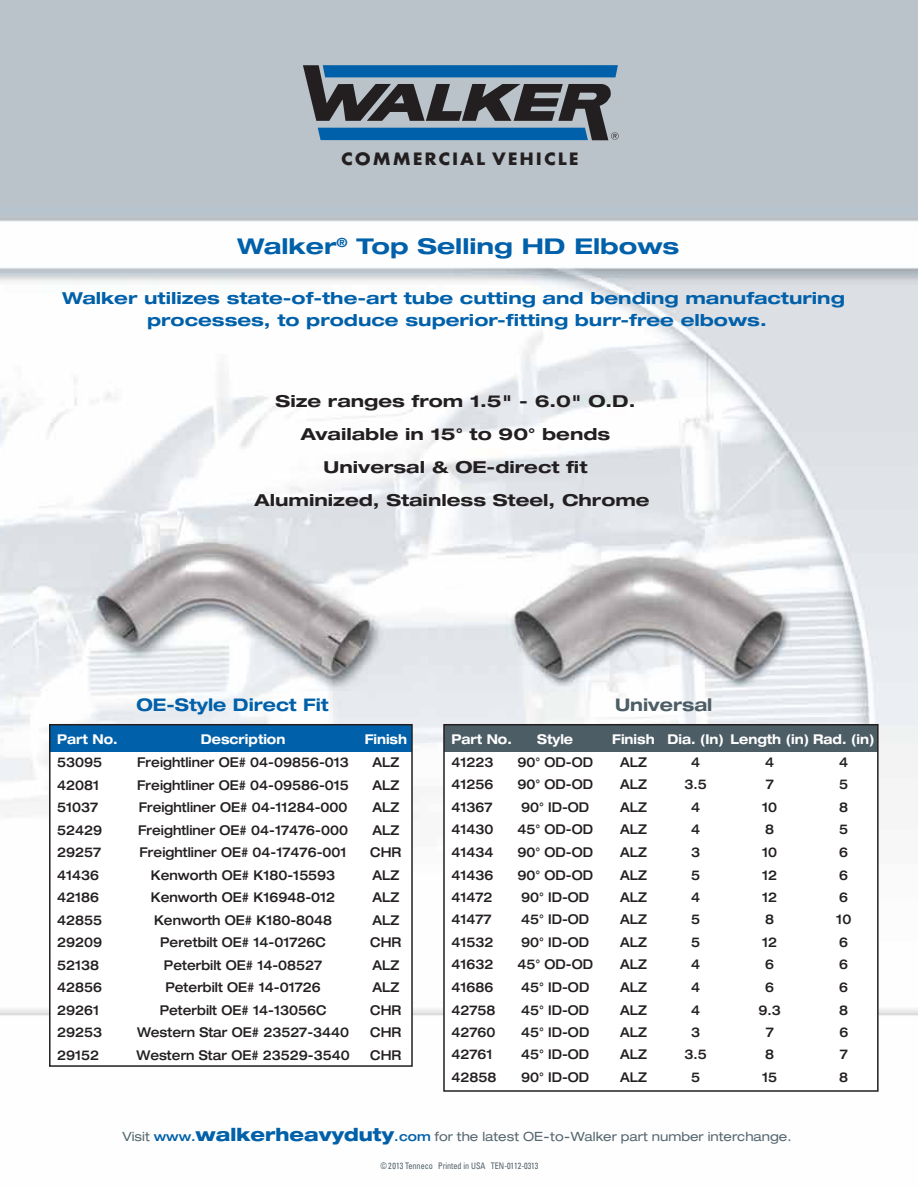
<style>
.page{position:relative;width:918px;height:1188px;background:#fff}
.page>*{position:absolute;margin:0;border:0;box-sizing:border-box;transform-origin:0 0}
.t1{font:700 expanded 21.75px "Helvetica Neue";color:#0060a9;scale:1.1 1}
.t2{font:700 18.75px "Futura TOT";letter-spacing:.1em;color:#231f20;scale:1.05 1}
.t3{font:700 expanded 17.4px "Helvetica Neue";color:#0060a9}
.t4{font:700 expanded 17.4px "Helvetica Neue";color:#4d5d65}
.t5{font:700 expanded 16.5px/22.5px "Helvetica Neue";color:#0060a9;text-align:center;scale:1.1 1}
.t6{font:700 expanded 16.5px/33px "Helvetica Neue";color:#231f20;text-align:center;scale:1.1 1}
.t7{font:500 expanded 13.5px "Helvetica Neue";color:#231f20;scale:.9 1}
.t8{font:700 expanded 13.5px "Helvetica Neue";color:#fff;scale:.9 1}
.t9{font:expanded 12.75px "Helvetica Neue";color:#576770}
.t10{font:condensed 9px "Univers";color:#4d5d65;scale:.9 1}
.s1{font-weight:500;color:#0060a9}
.s2{font-weight:800;font-size:18px;color:#0060a9}
</style>
<div class="page">
<img style="left:0;top:0;width:918px;height:1016px">
<svg style="left:303px;top:65px;width:316px;height:75px;background:#526f88"></svg>
<div style="left:50px;top:725px;width:362px;height:341px;background:#fff"></div>
<div style="left:50px;top:724px;width:362px;height:28px;background:#0060a9"></div>
<div style="left:49px;top:724px;width:364px;height:343px;border:2px solid #231f20"></div>
<div style="left:444px;top:725px;width:434px;height:365px;background:#fff"></div>
<div style="left:444px;top:724px;width:434px;height:28px;background:#4d5d65"></div>
<div style="left:443px;top:724px;width:436px;height:368px;border:2px solid #231f20"></div>
<h2 class="t2" style="left:341px;top:147px;width:228px">COMMERCIAL VEHICLE</h2>
<h1 class="t1" style="left:237px;top:233px;width:403px">Walker<sup>®</sup> Top Selling HD Elbows</h1>
<p class="t5" style="left:62px;top:286px;width:713px">Walker utilizes state-of-the-art tube cutting and bending manufacturing processes, to produce superior-fitting burr-free elbows.</p>
<p class="t6" style="left:255px;top:384px;width:361px">Size ranges from 1.5" - 6.0" O.D.<br>Available in 15° to 90° bends<br>Universal &amp; OE-direct fit<br>Aluminized, Stainless Steel, Chrome</p>
<p class="t3" style="left:137px;top:694px;width:194px">OE-Style Direct Fit</p>
<p class="t4" style="left:615px;top:694px;width:99px">Universal</p>
<p class="t8" style="left:57px;top:731px;width:69px">Part No.</p>
<p class="t8" style="left:201px;top:731px;width:95px">Description</p>
<p class="t8" style="left:365px;top:731px;width:49px">Finish</p>
<p class="t7" style="left:57px;top:754px;width:51px">53095</p>
<p class="t7" style="left:137px;top:754px;width:237px">Freightliner OE# 04-09856-013</p>
<p class="t7" style="left:373px;top:754px;width:31px">ALZ</p>
<p class="t7" style="left:57px;top:776px;width:48px">42081</p>
<p class="t7" style="left:137px;top:776px;width:237px">Freightliner OE# 04-09586-015</p>
<p class="t7" style="left:373px;top:776px;width:31px">ALZ</p>
<p class="t7" style="left:57px;top:799px;width:47px">51037</p>
<p class="t7" style="left:139px;top:799px;width:233px">Freightliner OE# 04-11284-000</p>
<p class="t7" style="left:373px;top:799px;width:31px">ALZ</p>
<p class="t7" style="left:57px;top:821px;width:51px">52429</p>
<p class="t7" style="left:138px;top:821px;width:235px">Freightliner OE# 04-17476-000</p>
<p class="t7" style="left:373px;top:821px;width:31px">ALZ</p>
<p class="t7" style="left:57px;top:844px;width:50px">29257</p>
<p class="t7" style="left:140px;top:844px;width:231px">Freightliner OE# 04-17476-001</p>
<p class="t7" style="left:370px;top:844px;width:36px">CHR</p>
<p class="t7" style="left:57px;top:866px;width:48px">41436</p>
<p class="t7" style="left:151px;top:866px;width:206px">Kenworth OE# K180-15593</p>
<p class="t7" style="left:373px;top:866px;width:31px">ALZ</p>
<p class="t7" style="left:57px;top:889px;width:48px">42186</p>
<p class="t7" style="left:151px;top:889px;width:206px">Kenworth OE# K16948-012</p>
<p class="t7" style="left:373px;top:889px;width:31px">ALZ</p>
<p class="t7" style="left:57px;top:911px;width:51px">42855</p>
<p class="t7" style="left:154px;top:911px;width:200px">Kenworth OE# K180-8048</p>
<p class="t7" style="left:373px;top:911px;width:31px">ALZ</p>
<p class="t7" style="left:57px;top:934px;width:51px">29209</p>
<p class="t7" style="left:160px;top:934px;width:186px">Peretbilt OE# 14-01726C</p>
<p class="t7" style="left:370px;top:934px;width:36px">CHR</p>
<p class="t7" style="left:57px;top:956px;width:48px">52138</p>
<p class="t7" style="left:164px;top:956px;width:177px">Peterbilt OE# 14-08527</p>
<p class="t7" style="left:373px;top:956px;width:31px">ALZ</p>
<p class="t7" style="left:57px;top:979px;width:51px">42856</p>
<p class="t7" style="left:165px;top:979px;width:174px">Peterbilt OE# 14-01726</p>
<p class="t7" style="left:373px;top:979px;width:31px">ALZ</p>
<p class="t7" style="left:57px;top:1001px;width:48px">29261</p>
<p class="t7" style="left:160px;top:1001px;width:187px">Peterbilt OE# 14-13056C</p>
<p class="t7" style="left:370px;top:1001px;width:36px">CHR</p>
<p class="t7" style="left:57px;top:1024px;width:51px">29253</p>
<p class="t7" style="left:137px;top:1024px;width:237px">Western Star OE# 23527-3440</p>
<p class="t7" style="left:370px;top:1024px;width:36px">CHR</p>
<p class="t7" style="left:57px;top:1046px;width:48px">29152</p>
<p class="t7" style="left:137px;top:1046px;width:238px">Western Star OE# 23529-3540</p>
<p class="t7" style="left:370px;top:1046px;width:36px">CHR</p>
<p class="t8" style="left:451px;top:731px;width:69px">Part No.</p>
<p class="t8" style="left:537px;top:731px;width:41px">Style</p>
<p class="t8" style="left:612px;top:731px;width:293px">Finish Dia. (In) Length (in) Rad. (in)</p>
<p class="t7" style="left:451px;top:754px;width:48px">41223</p>
<p class="t7" style="left:517px;top:754px;width:86px">90° OD-OD</p>
<p class="t7" style="left:620px;top:754px;width:31px">ALZ</p>
<p class="t7" style="left:691px;top:754px;width:11px">4</p>
<p class="t7" style="left:765px;top:754px;width:11px">4</p>
<p class="t7" style="left:839px;top:754px;width:11px">4</p>
<p class="t7" style="left:451px;top:776px;width:48px">41256</p>
<p class="t7" style="left:517px;top:776px;width:86px">90° OD-OD</p>
<p class="t7" style="left:620px;top:776px;width:31px">ALZ</p>
<p class="t7" style="left:685px;top:776px;width:26px">3.5</p>
<p class="t7" style="left:766px;top:776px;width:11px">7</p>
<p class="t7" style="left:839px;top:776px;width:11px">5</p>
<p class="t7" style="left:451px;top:799px;width:47px">41367</p>
<p class="t7" style="left:521px;top:799px;width:77px">90° ID-OD</p>
<p class="t7" style="left:620px;top:799px;width:31px">ALZ</p>
<p class="t7" style="left:691px;top:799px;width:11px">4</p>
<p class="t7" style="left:762px;top:799px;width:18px">10</p>
<p class="t7" style="left:839px;top:799px;width:11px">8</p>
<p class="t7" style="left:451px;top:821px;width:48px">41430</p>
<p class="t7" style="left:517px;top:821px;width:86px">45° OD-OD</p>
<p class="t7" style="left:620px;top:821px;width:31px">ALZ</p>
<p class="t7" style="left:691px;top:821px;width:11px">4</p>
<p class="t7" style="left:765px;top:821px;width:11px">8</p>
<p class="t7" style="left:839px;top:821px;width:11px">5</p>
<p class="t7" style="left:451px;top:844px;width:48px">41434</p>
<p class="t7" style="left:517px;top:844px;width:86px">90° OD-OD</p>
<p class="t7" style="left:620px;top:844px;width:31px">ALZ</p>
<p class="t7" style="left:691px;top:844px;width:11px">3</p>
<p class="t7" style="left:762px;top:844px;width:18px">10</p>
<p class="t7" style="left:839px;top:844px;width:11px">6</p>
<p class="t7" style="left:451px;top:866px;width:48px">41436</p>
<p class="t7" style="left:517px;top:866px;width:86px">90° OD-OD</p>
<p class="t7" style="left:620px;top:866px;width:31px">ALZ</p>
<p class="t7" style="left:691px;top:866px;width:11px">5</p>
<p class="t7" style="left:762px;top:866px;width:18px">12</p>
<p class="t7" style="left:839px;top:866px;width:11px">6</p>
<p class="t7" style="left:451px;top:889px;width:47px">41472</p>
<p class="t7" style="left:521px;top:889px;width:77px">90° ID-OD</p>
<p class="t7" style="left:620px;top:889px;width:31px">ALZ</p>
<p class="t7" style="left:691px;top:889px;width:11px">4</p>
<p class="t7" style="left:762px;top:889px;width:18px">12</p>
<p class="t7" style="left:839px;top:889px;width:11px">6</p>
<p class="t7" style="left:451px;top:911px;width:46px">41477</p>
<p class="t7" style="left:521px;top:911px;width:77px">45° ID-OD</p>
<p class="t7" style="left:620px;top:911px;width:31px">ALZ</p>
<p class="t7" style="left:691px;top:911px;width:11px">5</p>
<p class="t7" style="left:765px;top:911px;width:11px">8</p>
<p class="t7" style="left:836px;top:911px;width:18px">10</p>
<p class="t7" style="left:451px;top:934px;width:48px">41532</p>
<p class="t7" style="left:521px;top:934px;width:77px">90° ID-OD</p>
<p class="t7" style="left:620px;top:934px;width:31px">ALZ</p>
<p class="t7" style="left:691px;top:934px;width:11px">5</p>
<p class="t7" style="left:762px;top:934px;width:18px">12</p>
<p class="t7" style="left:839px;top:934px;width:11px">6</p>
<p class="t7" style="left:451px;top:956px;width:48px">41632</p>
<p class="t7" style="left:517px;top:956px;width:86px">45° OD-OD</p>
<p class="t7" style="left:620px;top:956px;width:31px">ALZ</p>
<p class="t7" style="left:691px;top:956px;width:11px">4</p>
<p class="t7" style="left:765px;top:956px;width:11px">6</p>
<p class="t7" style="left:839px;top:956px;width:11px">6</p>
<p class="t7" style="left:451px;top:979px;width:48px">41686</p>
<p class="t7" style="left:521px;top:979px;width:77px">45° ID-OD</p>
<p class="t7" style="left:620px;top:979px;width:31px">ALZ</p>
<p class="t7" style="left:691px;top:979px;width:11px">4</p>
<p class="t7" style="left:765px;top:979px;width:11px">6</p>
<p class="t7" style="left:839px;top:979px;width:11px">6</p>
<p class="t7" style="left:451px;top:1001px;width:50px">42758</p>
<p class="t7" style="left:521px;top:1001px;width:77px">45° ID-OD</p>
<p class="t7" style="left:620px;top:1001px;width:31px">ALZ</p>
<p class="t7" style="left:691px;top:1001px;width:11px">4</p>
<p class="t7" style="left:759px;top:1001px;width:26px">9.3</p>
<p class="t7" style="left:839px;top:1001px;width:11px">8</p>
<p class="t7" style="left:451px;top:1024px;width:50px">42760</p>
<p class="t7" style="left:521px;top:1024px;width:77px">45° ID-OD</p>
<p class="t7" style="left:620px;top:1024px;width:31px">ALZ</p>
<p class="t7" style="left:691px;top:1024px;width:11px">3</p>
<p class="t7" style="left:766px;top:1024px;width:11px">7</p>
<p class="t7" style="left:839px;top:1024px;width:11px">6</p>
<p class="t7" style="left:451px;top:1046px;width:47px">42761</p>
<p class="t7" style="left:521px;top:1046px;width:77px">45° ID-OD</p>
<p class="t7" style="left:620px;top:1046px;width:31px">ALZ</p>
<p class="t7" style="left:685px;top:1046px;width:26px">3.5</p>
<p class="t7" style="left:765px;top:1046px;width:11px">8</p>
<p class="t7" style="left:840px;top:1046px;width:11px">7</p>
<p class="t7" style="left:451px;top:1069px;width:51px">42858</p>
<p class="t7" style="left:521px;top:1069px;width:77px">90° ID-OD</p>
<p class="t7" style="left:620px;top:1069px;width:31px">ALZ</p>
<p class="t7" style="left:691px;top:1069px;width:11px">5</p>
<p class="t7" style="left:762px;top:1069px;width:18px">15</p>
<p class="t7" style="left:839px;top:1069px;width:11px">8</p>
<p class="t9" style="left:123px;top:1129px;width:671px">Visit <span class="s1">www.</span><span class="s2">walkerheavyduty</span><span class="s1">.com</span> for the latest OE-to-Walker part number interchange.</p>
<p class="t10" style="left:380px;top:1160px;width:177px">© 2013 Tenneco Printed in USA TEN-0112-0313</p>
</div>
